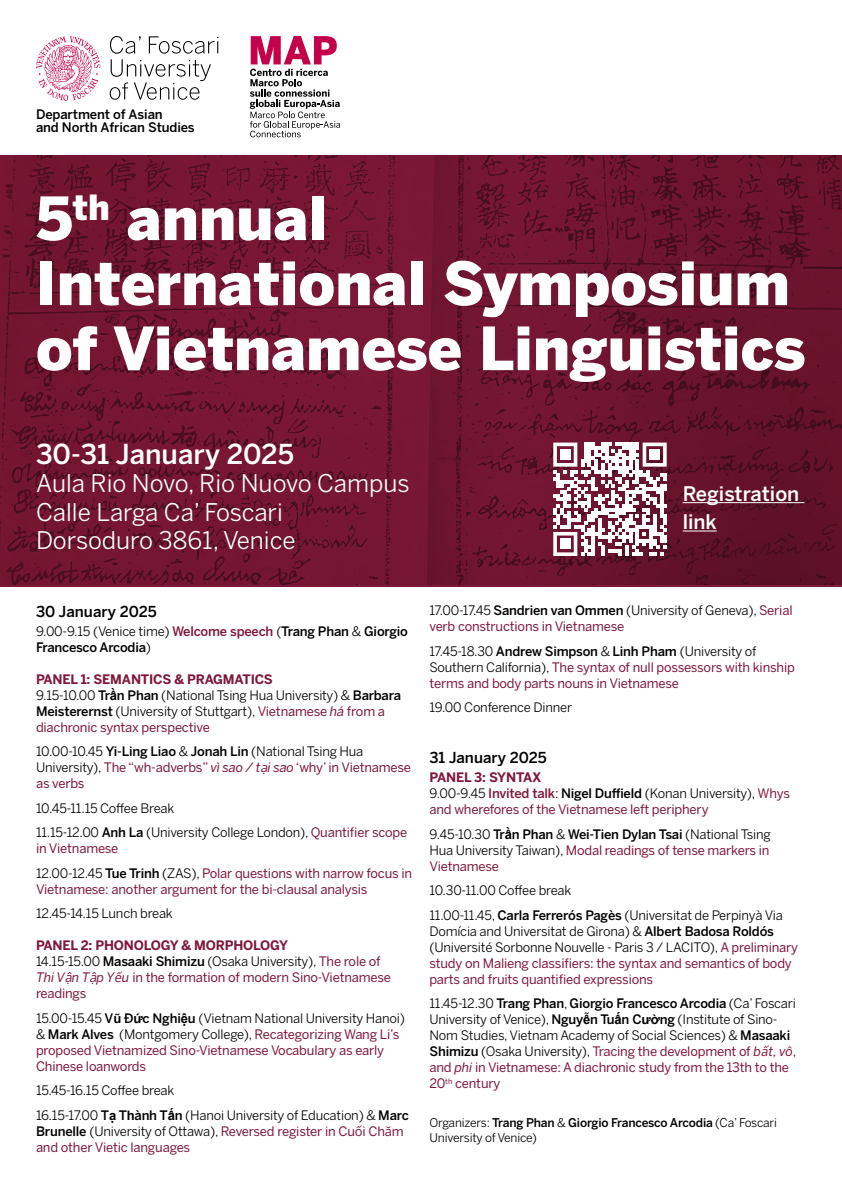
<style>
.page{position:relative;width:842px;height:1191px;background:#fff}
.page>*{position:absolute;margin:0;border:0;box-sizing:border-box;transform-origin:0 0}
.t1{font:900 59px/65px "Benton Sans";color:#fff}
.t2{font:500 27.3px "Benton Sans";color:#fff}
.t3{font:24.1px/28.4px "Benton Sans";color:#fff}
.t4{font:500 20px/28.3px "Benton Sans";color:#fff}
.t5{font:500 15px "Benton Sans";color:#000}
.t6{font:13px/16px "Benton Sans";letter-spacing:-.015em;color:#7e1939}
.t7{font:13px/16px "Benton Sans";letter-spacing:-.015em;color:#000}
.t8{font:500 13px/13px "Benton Sans";letter-spacing:-.01em;color:#000}
.t9{font:12px/15px "Benton Sans";letter-spacing:-.015em;color:#000}
.s1{font-weight:400}
.s2{color:#7e1939}
.s3{font-weight:700;color:#7e1939}
.s4{font-weight:500}
.s5{font-family:"Arial";font-weight:700}
.s6{font-style:italic;color:#7e1939}
.s7{font-family:"Open Sans";color:#7e1939}
.s8{color:#000}
.s9{font-weight:500;color:#000}
.s10{font-weight:700}
.s11{font-style:italic}
.s12{font-family:"Open Sans"}
.s13{font-family:"Arial";font-weight:700;color:#000}
</style>
<div class="page">
<svg style="left:110px;top:36px;width:108px;height:64px"></svg>
<svg style="left:36px;top:36px;width:64px;height:65px"></svg>
<svg style="left:0;top:156px;width:842px;height:431px;background:#6d142f"></svg>
<svg style="left:250px;top:36px;width:90px;height:101px"></svg>
<hr style="left:683px;top:502px;width:121px;height:1px;background:#fff">
<hr style="left:683px;top:530px;width:34px;height:1px;background:#fff">
<svg style="left:553px;top:442px;width:114px;height:114px"></svg>
<div style="left:560px;top:449px;width:10px;height:11px;background:#fff"></div>
<div style="left:649px;top:449px;width:11px;height:11px;background:#fff"></div>
<div style="left:560px;top:539px;width:10px;height:10px;background:#fff"></div>
<p class="t8" style="left:36px;top:107px;width:160px">Department of Asian<br>and North African Studies</p>
<h1 class="t1" style="left:36px;top:185px;width:771px">5<sup>th</sup> annual<br>International Symposium of Vietnamese Linguistics</h1>
<h2 class="t2" style="left:36px;top:438px;width:260px">30-31 January 2025</h2>
<h3 class="t3" style="left:36px;top:469px;width:375px">Aula Rio Novo, Rio Nuovo Campus<br>Calle Larga Ca’ Foscari<br>Dorsoduro 3861, Venice</h3>
<h3 class="t4" style="left:683px;top:479px;width:118px">Registration link</h3>
<p class="t5" style="left:36px;top:602px;width:122px">30 January 2025</p>
<p class="t8" style="left:36px;top:622px;width:373px;line-height:16px"><span class="s1">9.00-9.15 (Venice time)</span> <span class="s2">Welcome speech</span> <span class="s1">(</span>Trang Phan <span class="s1">&amp;</span> Giorgio<br>Francesco Arcodia<span class="s1">)</span></p>
<p class="t7" style="left:36px;top:670px;width:366px"><span class="s3">PANEL 1: SEMANTICS &amp; PRAGMATICS<br></span>9.15-10.00 <span class="s4">Tr</span><span class="s5">ầ</span><span class="s4">n Phan</span> (National Tsing Hua University) &amp; <span class="s4">Barbara Meisterernst</span> (University of Stuttgart), <span class="s2">Vietnamese</span> <span class="s6">há</span> <span class="s2">from a diachronic syntax perspective</span></p>
<p class="t7" style="left:36px;top:743px;width:376px">10.00-10.45 <span class="s4">Yi-Ling Liao</span> &amp; <span class="s4">Jonah Lin</span> (National Tsing Hua<br>University), <span class="s2">The “wh-adverbs”</span> <span class="s6">vì sao / t</span><span class="s7">ạ</span><span class="s6">i sao</span> <span class="s2">‘why’ in Vietnamese as verbs</span></p>
<p class="t7" style="left:36px;top:795px;width:373px;line-height:24.5px">10.45-11.15 Coffee Break<br>11.15-12.00 <span class="s4">Anh La</span> (University College London), <span class="s2">Quantifier scope</span></p>
<p class="t6" style="left:36px;top:836px;width:378px;line-height:24.5px">in Vietnamese<br><span class="s8">12.00-12.45</span> <span class="s9">Tue Trinh</span> <span class="s8">(ZAS),</span> Polar questions with narrow focus in</p>
<p class="t6" style="left:36px;top:880px;width:333px">Vietnamese: another argument for the bi-clausal analysis</p>
<p class="t7" style="left:36px;top:905px;width:138px">12.45-14.15 Lunch break</p>
<p class="t6" style="left:36px;top:937px;width:356px"><span class="s10">PANEL 2: PHONOLOGY &amp; MORPHOLOGY<br></span><span class="s8">14.15-15.00</span> <span class="s9">Masaaki Shimizu</span> <span class="s8">(Osaka University),</span> The role of <span class="s11">Thi V</span><span class="s12">ậ</span><span class="s11">n T</span><span class="s12">ậ</span><span class="s11">p Y</span><span class="s12">ế</span><span class="s11">u</span> in the formation of modern Sino-Vietnamese readings</p>
<p class="t6" style="left:36px;top:1009px;width:370px"><span class="s8">15.00-15.45</span> <span class="s9">V</span><span class="s13">ũ</span> <span class="s9">Đ</span><span class="s13">ứ</span><span class="s9">c Nghi</span><span class="s13">ệ</span><span class="s9">u</span> <span class="s8">(Vietnam National University Hanoi) &amp;</span> <span class="s9">Mark Alves</span> <span class="s8">(Montgomery College),</span> Recategorizing Wang Li’s proposed Vietnamized Sino-Vietnamese Vocabulary as early Chinese loanwords</p>
<p class="t7" style="left:36px;top:1078px;width:374px;line-height:24.5px">15.45-16.15 Coffee break<br>16.15-17.00 <span class="s4">T</span><span class="s5">ạ</span> <span class="s4">T</span><span class="s5">h</span><span class="s4">ành T</span><span class="s5">ấ</span><span class="s4">n</span> (Hanoi University of Education) &amp; <span class="s4">Marc</span></p>
<p class="t6" style="left:36px;top:1122px;width:369px"><span class="s9">Brunelle</span> <span class="s8">(University of Ottawa),</span> Reversed register in Cu<span class="s12">ố</span>i Ch<span class="s12">ă</span>m and other Vietic languages</p>
<p class="t6" style="left:429px;top:602px;width:365px"><span class="s8">17.00-17.45</span> <span class="s9">Sandrien van Ommen</span> <span class="s8">(University of Geneva),</span> Serial verb constructions in Vietnamese</p>
<p class="t6" style="left:429px;top:643px;width:367px"><span class="s8">17.45-18.30</span> <span class="s9">Andrew Simpson</span> <span class="s8">&amp;</span> <span class="s9">Linh Pham</span> <span class="s8">(University of<br>Southern California),</span> The syntax of null possessors with kinship terms and body parts nouns in Vietnamese</p>
<p class="t7" style="left:429px;top:699px;width:144px">19.00 Conference Dinner</p>
<p class="t5" style="left:429px;top:748px;width:119px">31 January 2025</p>
<p class="t6" style="left:429px;top:769px;width:362px"><span class="s10">PANEL 3: SYNTAX<br></span><span class="s8">9.00-9.45</span> <span class="s4">Invited talk</span><span class="s8">:</span> <span class="s9">Nigel Duffield</span> <span class="s8">(Konan University),</span> Whys and wherefores of the Vietnamese left periphery</p>
<p class="t7" style="left:429px;top:825px;width:343px;text-align:justify">9.45-10.30 <span class="s4">Tr</span><span class="s5">ầ</span><span class="s4">n Phan</span> &amp; <span class="s4">Wei-Tien Dylan Tsai</span> (National Tsing Hua University Taiwan), <span class="s2">Modal readings of tense markers in Vietnamese</span></p>
<p class="t7" style="left:429px;top:878px;width:355px;line-height:24.5px">10.30-11.00 Coffee break<br>11.00-11.45, <span class="s4">Carla Ferrerós Pagès</span> (Universitat de Perpinyà Via</p>
<p class="t6" style="left:429px;top:922px;width:370px"><span class="s8">Domícia and Universitat de Girona) &amp;</span> <span class="s9">Albert Badosa Roldós </span><span class="s8">(Université Sorbonne Nouvelle - Paris 3 / LACITO),</span> A preliminary study on Malieng classifiers: the syntax and semantics of body parts and fruits quantified expressions</p>
<p class="t7" style="left:429px;top:995px;width:368px">11.45-12.30 <span class="s4">Trang Phan</span>, <span class="s4">Giorgio Francesco Arcodia</span> (Ca’ Foscari University of Venice), <span class="s4">Nguy</span><span class="s5">ễ</span><span class="s4">n Tu</span><span class="s5">ấ</span><span class="s4">n C</span><span class="s5">ườ</span><span class="s4">ng</span> (Institute of Sino-Nom Studies, Vietnam Academy of Social Sciences) &amp; <span class="s4">Masaaki Shimizu</span> (Osaka University), <span class="s2">Tracing the development of</span> <span class="s6">b</span><span class="s7">ấ</span><span class="s6">t, vô</span><span class="s2">, and</span> <span class="s6">phi</span> <span class="s2">in Vietnamese: A diachronic study from the 13th to the 20</span><sup>th</sup> <span class="s2">century</span></p>
<p class="t9" style="left:429px;top:1114px;width:349px">Organizers: <span class="s4">Trang Phan</span> &amp; <span class="s4">Giorgio Francesco Arcodia</span> (Ca’ Foscari<br>University of Venice)</p>
</div>
